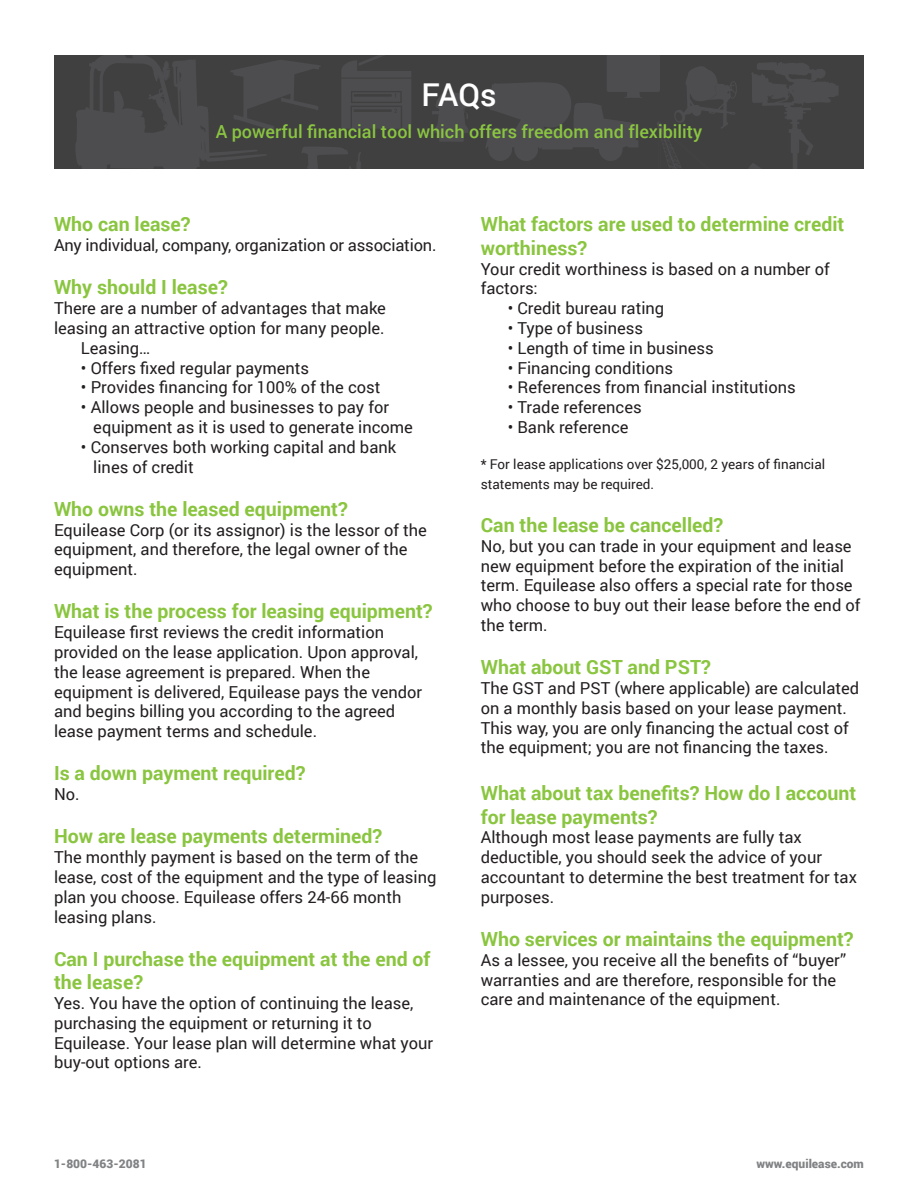
<style>
.page{position:relative;width:918px;height:1188px;background:#fff}
.page>*{position:absolute;margin:0;border:0;box-sizing:border-box;transform-origin:0 0}
.t1{font:500 31.5px "Roboto";color:#fff}
.t2{font:700 19.5px/23.4px "Roboto";color:#8ac540}
.t3{font:500 18px "Roboto";color:#8ac540}
.t4{font:16.5px/19.8px "Roboto";color:#231f20}
.t5{font:13.5px/19.8px "Roboto";color:#231f20}
.t6{font:900 12px "Roboto";color:#808284}
</style>
<div class="page">
<div style="left:54px;top:55px;width:810px;height:114px;background:#404041"></div>
<svg style="left:76px;top:55px;width:335px;height:114px"></svg>
<svg style="left:432px;top:93px;width:36px;height:48px"></svg>
<svg style="left:486px;top:55px;width:352px;height:114px"></svg>
<h1 class="t1" style="left:421px;top:73px;width:77px">FAQs</h1>
<p class="t3" style="left:216px;top:119px;width:488px">A powerful financial tool which offers freedom and flexibility</p>
<p class="t2" style="left:54px;top:212px;width:138px">Who can lease?</p>
<p class="t4" style="left:54px;top:235px;width:384px">Any individual, company, organization or association.</p>
<p class="t2" style="left:54px;top:275px;width:175px">Why should I lease?</p>
<p class="t4" style="left:54px;top:298px;width:334px">There are a number of advantages that make</p>
<p class="t4" style="left:54px;top:318px;width:332px">leasing an attractive option for many people.</p>
<p class="t4" style="left:81px;top:337px;width:71px">Leasing…</p>
<p class="t4" style="left:81px;top:357px;width:230px">• Offers fixed regular payments</p>
<p class="t4" style="left:81px;top:377px;width:301px">• Provides financing for 100% of the cost</p>
<p class="t4" style="left:93px;top:397px;width:321px;text-indent:-12px">• Allows people and businesses to pay for equipment as it is used to generate income</p>
<p class="t4" style="left:93px;top:436px;width:304px;text-indent:-12px">• Conserves both working capital and bank lines of credit</p>
<p class="t2" style="left:54px;top:496px;width:295px">Who owns the leased equipment?</p>
<p class="t4" style="left:54px;top:519px;width:374px">Equilease Corp (or its assignor) is the lessor of the equipment, and therefore, the legal owner of the equipment.</p>
<p class="t2" style="left:54px;top:599px;width:380px">What is the process for leasing equipment?</p>
<p class="t4" style="left:54px;top:622px;width:370px">Equilease first reviews the credit information provided on the lease application. Upon approval, the lease agreement is prepared. When the equipment is delivered, Equilease pays the vendor and begins billing you according to the agreed lease payment terms and schedule.</p>
<p class="t2" style="left:54px;top:761px;width:253px">Is a down payment required?</p>
<p class="t4" style="left:54px;top:784px;width:27px">No.</p>
<p class="t2" style="left:54px;top:824px;width:330px">How are lease payments determined?</p>
<p class="t4" style="left:54px;top:847px;width:384px">The monthly payment is based on the term of the lease, cost of the equipment and the type of leasing plan you choose. Equilease offers 24-66 month leasing plans.</p>
<p class="t2" style="left:54px;top:946px;width:378px">Can I purchase the equipment at the end of the lease?</p>
<p class="t4" style="left:54px;top:993px;width:381px">Yes. You have the option of continuing the lease, purchasing the equipment or returning it to Equilease. Your lease plan will determine what your buy-out options are.</p>
<p class="t2" style="left:481px;top:212px;width:365px">What factors are used to determine credit worthiness?</p>
<p class="t4" style="left:481px;top:258px;width:351px">Your credit worthiness is based on a number of factors:</p>
<p class="t4" style="left:508px;top:298px;width:158px">• Credit bureau rating</p>
<p class="t4" style="left:508px;top:318px;width:137px">• Type of business</p>
<p class="t4" style="left:508px;top:337px;width:208px">• Length of time in business</p>
<p class="t4" style="left:508px;top:357px;width:167px">• Financing conditions</p>
<p class="t4" style="left:508px;top:377px;width:290px">• References from financial institutions</p>
<p class="t4" style="left:508px;top:397px;width:135px">• Trade references</p>
<p class="t4" style="left:508px;top:417px;width:122px">• Bank reference</p>
<p class="t5" style="left:481px;top:454px;width:346px">* For lease applications over $25,000, 2 years of financial statements may be required.</p>
<p class="t2" style="left:481px;top:513px;width:244px">Can the lease be cancelled?</p>
<p class="t4" style="left:481px;top:535px;width:381px">No, but you can trade in your equipment and lease new equipment before the expiration of the initial term. Equilease also offers a special rate for those who choose to buy out their lease before the end of the term.</p>
<p class="t2" style="left:481px;top:655px;width:232px">What about GST and PST?</p>
<p class="t4" style="left:481px;top:678px;width:380px">The GST and PST (where applicable) are calculated on a monthly basis based on your lease payment.<br>This way, you are only financing the actual cost of the equipment; you are not financing the taxes.</p>
<p class="t2" style="left:481px;top:781px;width:377px">What about tax benefits? How do I account for lease payments?</p>
<p class="t4" style="left:481px;top:827px;width:378px">Although most lease payments are fully tax deductible, you should seek the advice of your accountant to determine the best treatment for tax purposes.</p>
<p class="t2" style="left:481px;top:927px;width:374px">Who services or maintains the equipment?</p>
<p class="t4" style="left:481px;top:949px;width:367px">As a lessee, you receive all the benefits of “buyer” warranties and are therefore, responsible for the care and maintenance of the equipment.</p>
<p class="t6" style="left:54px;top:1156px;width:94px">1-800-463-2081</p>
<p class="t6" style="left:757px;top:1156px;width:109px">www.equilease.com</p>
</div>
